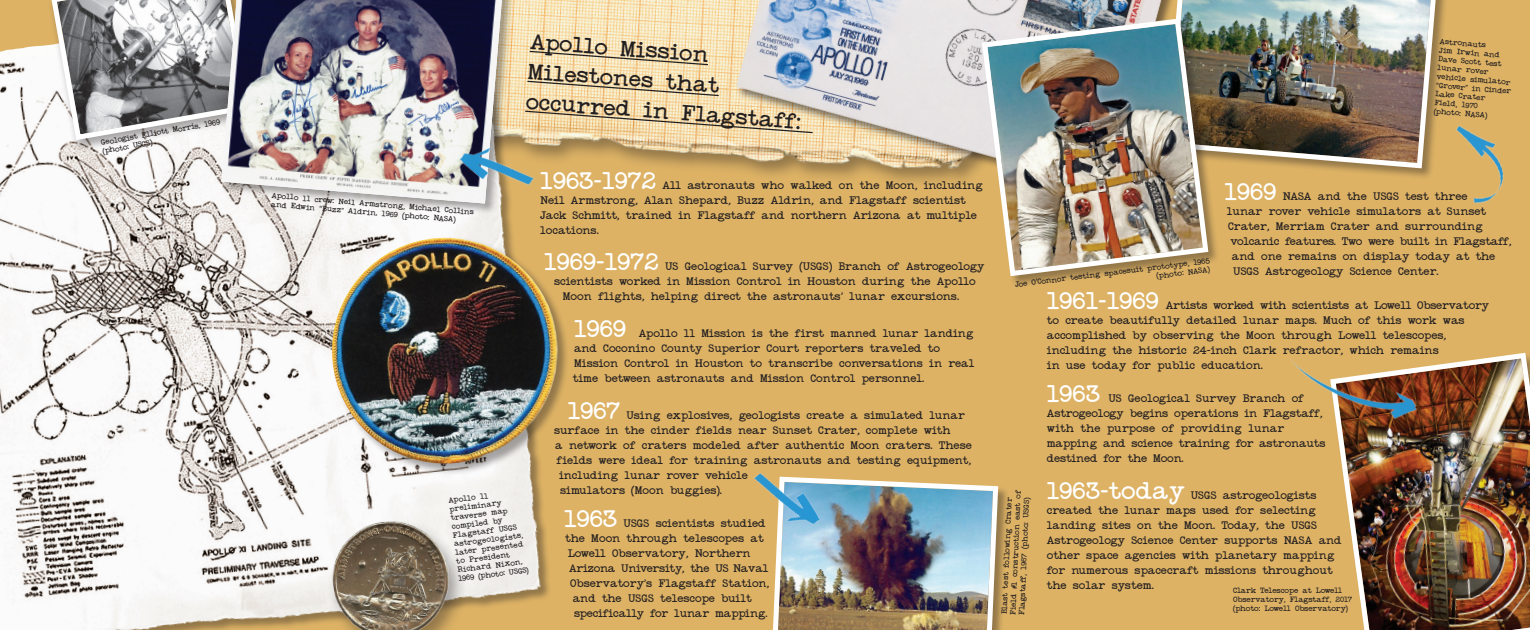
<style>
.page{position:relative;width:1530px;height:630px;background:#ddb265}
.page>*{position:absolute;margin:0;border:0;box-sizing:border-box;transform-origin:0 0}
.t1{font:25px/30.1px "Standard Typewriter";color:#231f20}
.t2{font:12.5px/15px "Standard Typewriter";color:#231f20}
.t3{font:12.5px "Standard Typewriter";letter-spacing:-.02em;color:#231f20}
.t4{font:8.75px/8.8px "Standard Typewriter";letter-spacing:-.01em;color:#231f20}
.s1{font-size:27.5px;color:#fff}
</style>
<div class="page">
<img style="left:514px;top:0;width:222px;height:169px">
<div style="left:772px;top:476px;width:238px;height:154px;background:#231f20;opacity:.4"></div>
<img style="left:772px;top:476px;width:229px;height:154px">
<img style="left:1342px;top:352px;width:188px;height:278px">
<svg style="left:561px;top:50px;width:148px;height:16px;background:#e5d1a8"></svg>
<svg style="left:561px;top:80px;width:159px;height:17px;background:#e6d0a4"></svg>
<svg style="left:561px;top:110px;width:175px;height:24px;background:#e8cfa1"></svg>
<img style="left:0;top:1px;width:561px;height:629px">
<img style="left:1456px;top:125px;width:48px;height:79px">
<img style="left:1290px;top:352px;width:136px;height:116px">
<div style="left:47px;top:0;width:213px;height:152px;background:#231f20;opacity:.4"></div>
<svg style="left:48px;top:0;width:173px;height:143px;background:#a8a8a8"></svg>
<div style="left:221px;top:0;width:293px;height:215px;background:#231f20;opacity:.4"></div>
<img style="left:221px;top:0;width:281px;height:204px">
<img style="left:448px;top:119px;width:100px;height:100px">
<img style="left:736px;top:0;width:426px;height:182px">
<div style="left:1165px;top:0;width:284px;height:180px;background:#231f20;opacity:.4"></div>
<img style="left:1163px;top:0;width:277px;height:171px">
<div style="left:981px;top:18px;width:239px;height:270px;background:#231f20;opacity:.4"></div>
<img style="left:979px;top:16px;width:232px;height:263px">
<div style="left:331px;top:237px;width:239px;height:238px;background:#231f20;opacity:.4"></div>
<img style="left:328px;top:238px;width:234px;height:229px">
<div style="left:327px;top:518px;width:140px;height:112px;background:#231f20;opacity:.4"></div>
<img style="left:325px;top:516px;width:132px;height:114px">
<img style="left:753px;top:457px;width:80px;height:91px">
<p class="t4" style="left:100px;top:138px;width:122px;rotate:-10deg">Geologist Elliott Morris, 1969 (photo: USGS)</p>
<h1 class="t1" style="left:531px;top:27px;width:277px;rotate:4deg">Apollo Mission<br>Milestones that occurred in Flagstaff:</h1>
<p class="t4" style="left:272px;top:191px;width:204px;rotate:5deg">Apollo 11 crew: Neil Armstrong, Michael Collins and Edwin “Buzz” Aldrin, 1969 (photo: NASA)</p>
<p class="t4" style="left:448px;top:496px;width:73px;rotate:-7deg">Apollo 11 preliminary traverse map compiled by<br>Flagstaff USGS astrogeologists, later presented to President<br>Richard Nixon,<br>1969 (photo: USGS)</p>
<p class="t2" style="left:540px;top:177px;width:444px"><span class="s1">1963-1972</span> All astronauts who walked on the Moon, including Neil Armstrong, Alan Shepard, Buzz Aldrin, and Flagstaff scientist Jack Schmitt, trained in Flagstaff and northern Arizona at multiple locations.</p>
<p class="t2" style="left:544px;top:259px;width:442px;text-align:center"><span class="s1">1969-1972</span> US Geological Survey (USGS) Branch of Astrogeology scientists worked in Mission Control in Houston during the Apollo<br>Moon flights, helping direct the astronauts’ lunar excursions.</p>
<p class="t2" style="left:573px;top:326px;width:403px"><span class="s1">1969</span> Apollo 11 Mission is the first manned lunar landing and Coconino County Superior Court reporters traveled to Mission Control in Houston to transcribe conversations in real time between astronauts and Mission Control personnel.</p>
<p class="t2" style="left:568px;top:408px;width:399px"><span class="s1">1967</span> Using explosives, geologists create a simulated lunar</p>
<p class="t2" style="left:554px;top:423px;width:398px">surface in the cinder fields near Sunset Crater, complete with</p>
<p class="t2" style="left:555px;top:438px;width:418px">a network of craters modeled after authentic Moon craters. These</p>
<p class="t2" style="left:557px;top:453px;width:416px">fields were ideal for training astronauts and testing equipment,</p>
<p class="t2" style="left:559px;top:468px;width:190px">including lunar rover vehicle</p>
<p class="t2" style="left:560px;top:483px;width:163px">simulators (Moon buggies).</p>
<p class="t2" style="left:564px;top:516px;width:203px"><span class="s1">1963</span> USGS scientists studied</p>
<p class="t2" style="left:565px;top:531px;width:200px">the Moon through telescopes at</p>
<p class="t2" style="left:568px;top:546px;width:184px">Lowell Observatory, Northern</p>
<p class="t3" style="left:569px;top:562px;width:201px">Arizona University, the US Naval</p>
<p class="t2" style="left:570px;top:576px;width:200px">Observatory’s Flagstaff Station,</p>
<p class="t2" style="left:573px;top:591px;width:180px">and the USGS telescope built</p>
<p class="t2" style="left:574px;top:606px;width:195px">specifically for lunar mapping.</p>
<p class="t4" style="left:1440px;top:37px;width:77px;rotate:5deg">Astronauts<br>Jim Irwin and<br>Dave Scott test lunar rover vehicle simulator “Grover” in Cinder<br>Lake Crater<br>Field, 1970<br>(photo: NASA)</p>
<p class="t2" style="left:1224px;top:189px;width:245px"><span class="s1">1969</span> NASA and the USGS test three</p>
<p class="t2" style="left:1227px;top:204px;width:261px">lunar rover vehicle simulators at Sunset</p>
<p class="t2" style="left:1228px;top:219px;width:256px">Crater, Merriam Crater and surrounding</p>
<p class="t3" style="left:1231px;top:235px;width:282px">volcanic features. Two were built in Flagstaff,</p>
<p class="t2" style="left:1232px;top:249px;width:265px">and one remains on display today at the</p>
<p class="t2" style="left:1233px;top:264px;width:207px">USGS Astrogeology Science Center.</p>
<p class="t2" style="left:1047px;top:298px;width:444px"><span class="s1">1961-1969</span> Artists worked with scientists at Lowell Observatory to create beautifully detailed lunar maps. Much of this work was accomplished by observing the Moon through Lowell telescopes, including the historic 24-inch Clark refractor, which remains<br>in use today for public education.</p>
<p class="t2" style="left:1047px;top:391px;width:280px"><span class="s1">1963</span> US Geological Survey Branch of Astrogeology begins operations in Flagstaff, with the purpose of providing lunar mapping and science training for astronauts destined for the Moon.</p>
<p class="t2" style="left:1047px;top:488px;width:296px"><span class="s1">1963-today</span> USGS astrogeologists created the lunar maps used for selecting landing sites on the Moon. Today, the USGS Astrogeology Science Center supports NASA and other space agencies with planetary mapping for numerous spacecraft missions throughout the solar system.</p>
<p class="t4" style="left:1015px;top:280px;width:198px;text-align:right;rotate:-7deg">Joe O’Connor testing spacesuit prototype, 1965 (photo: NASA)</p>
<p class="t4" style="left:1000px;top:614px;width:126px;rotate:-88deg">Blast test following Crater<br>Field #1 construction east of<br>Flagstaff, 1967 (photo: USGS)</p>
<p class="t4" style="left:1233px;top:586px;width:121px">Clark Telescope at Lowell<br>Observatory, Flagstaff, 2017 (photo: Lowell Observatory)</p>
</div>
